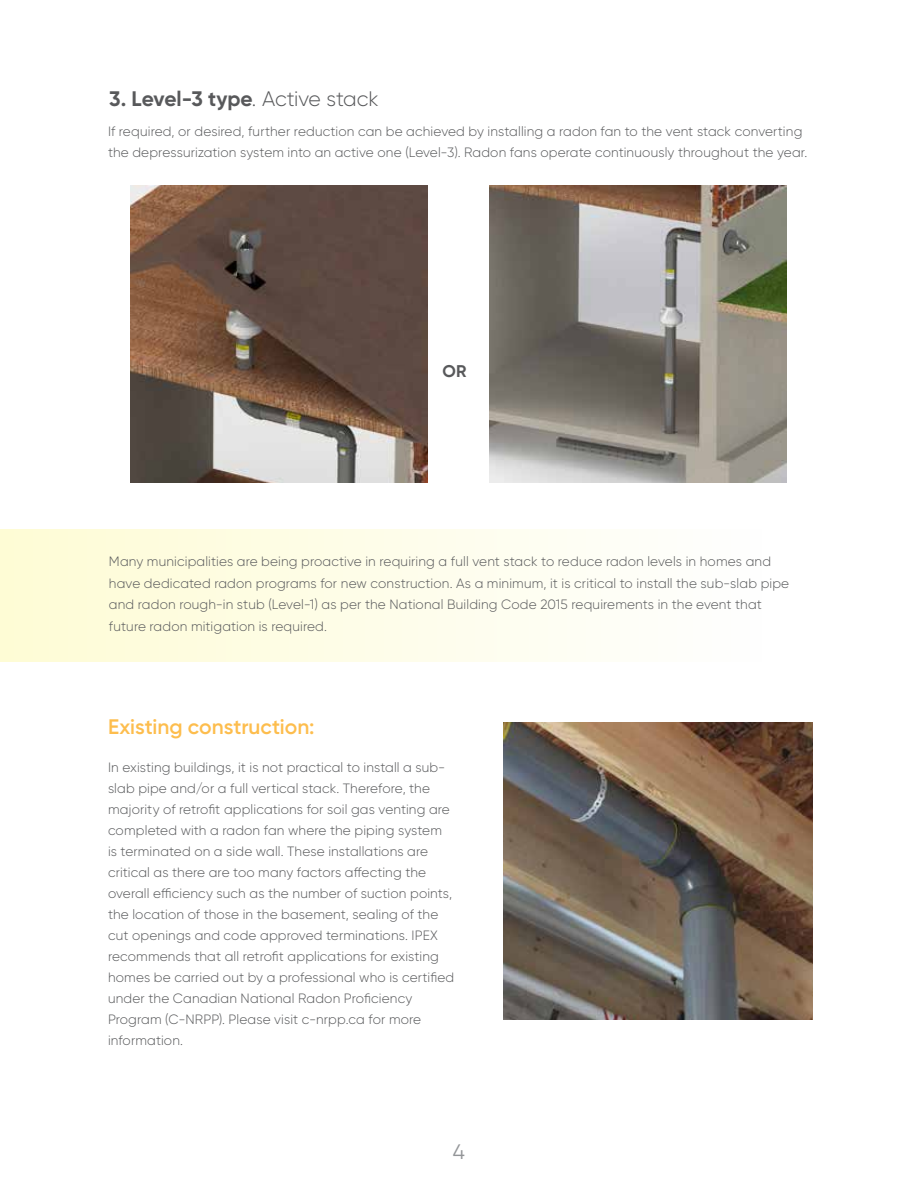
<style>
.page{position:relative;width:918px;height:1188px;background:#fff}
.page>*{position:absolute;margin:0;border:0;box-sizing:border-box;transform-origin:0 0}
.t1{font:700 21px "Gilroy";color:#58595b}
.t2{font:600 21px "Gilroy";color:#fdbd4d}
.t3{font:21px "Gilroy";color:#939598}
.t4{font:700 16.95px "Gilroy";color:#58595b}
.t5{font:300 13.5px/21px "Gilroy";letter-spacing:.01em;color:#58595b}
.s1{font-weight:300}
</style>
<div class="page">
<div style="left:0;top:529px;width:762px;height:133px;background:linear-gradient(to right,#fefcd5,#fefefe)"></div>
<img style="left:130px;top:185px;width:297px;height:297px">
<img style="left:490px;top:185px;width:297px;height:297px">
<img style="left:503px;top:723px;width:309px;height:297px">
<h1 class="t1" style="left:109px;top:86px;width:271px">3. Level-3 type<span class="s1">. Active stack</span></h1>
<p class="t5" style="left:108px;top:121px;width:701px">If required, or desired, further reduction can be achieved by installing a radon fan to the vent stack converting the depressurization system into an active one (Level-3). Radon fans operate continuously throughout the year.</p>
<p class="t4" style="left:443px;top:360px;width:25px">OR</p>
<p class="t5" style="left:109px;top:550px;width:682px;line-height:21.8px">Many municipalities are being proactive in requiring a full vent stack to reduce radon levels in homes and have dedicated radon programs for new construction. As a minimum, it is critical to install the sub-slab pipe and radon rough-in stub (Level-1) as per the National Building Code 2015 requirements in the event that future radon mitigation is required.</p>
<h1 class="t2" style="left:108px;top:714px;width:208px">Existing construction:</h1>
<p class="t5" style="left:108px;top:756px;width:348px">In existing buildings, it is not practical to install a sub&shy;slab pipe and/or a full vertical stack. Therefore, the majority of retrofit applications for soil gas venting are completed with a radon fan where the piping system is terminated on a side wall. These installations are critical as there are too many factors affecting the overall efficiency such as the number of suction points, the location of those in the basement, sealing of the cut openings and code approved terminations. IPEX recommends that all retrofit applications for existing homes be carried out by a professional who is certified under the Canadian National Radon Proficiency Program (C-NRPP). Please visit c-nrpp.ca for more information.</p>
<h1 class="t3" style="left:453px;top:1139px;width:14px">4</h1>
</div>
